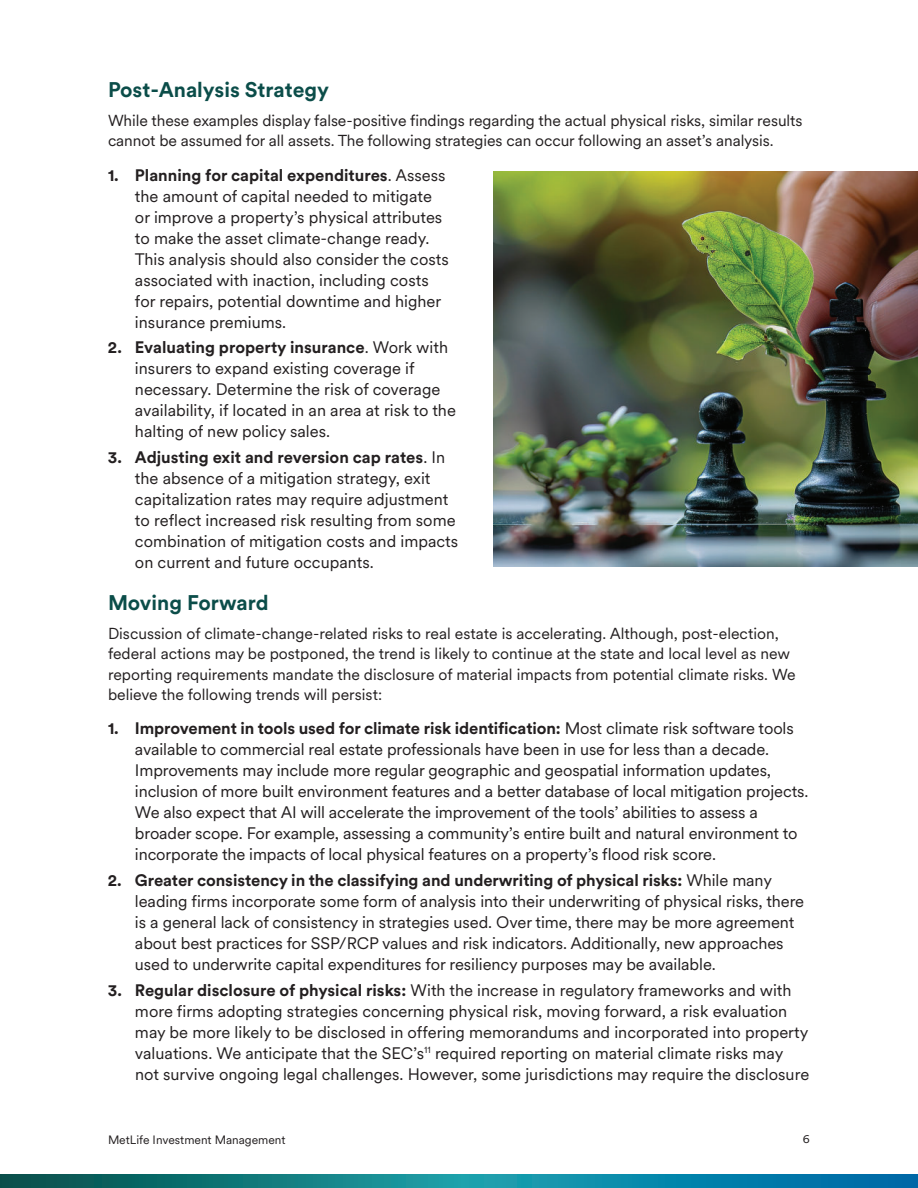
<style>
.page{position:relative;width:918px;height:1188px;background:#fff}
.page>*{position:absolute;margin:0;border:0;box-sizing:border-box;transform-origin:0 0}
.t1{font:700 21px "Met Life Circular";color:#0b4d49}
.t2{font:16.5px/21px "Met Life Circular";letter-spacing:-.005em;color:#231f20}
.t3{font:15.75px/20.2px "Met Life Circular";color:#231f20}
.t4{font:12px "Met Life Circular";color:#231f20}
.s1{font-weight:700}
</style>
<div class="page">
<svg style="left:0;top:1174px;width:918px;height:14px;background:#0c7c90"></svg>
<img style="left:494px;top:172px;width:424px;height:395px">
<p class="t1" style="left:108px;top:81px;width:223px">Post-Analysis Strategy</p>
<p class="t3" style="left:108px;top:111px;width:696px">While these examples display false-positive findings regarding the actual physical risks, similar results cannot be assumed for all assets. The following strategies can occur following an asset’s analysis.</p>
<p class="t2" style="left:135px;top:165px;width:315px;text-indent:-27px"><span class="s1">1. Planning for capital expenditures</span>. Assess the amount of capital needed to mitigate or improve a property’s physical attributes to make the asset climate-change ready.<br>This analysis should also consider the costs associated with inaction, including costs for repairs, potential downtime and higher insurance premiums.</p>
<p class="t2" style="left:135px;top:338px;width:322px;text-indent:-27px"><span class="s1">2. Evaluating property insurance</span>. Work with insurers to expand existing coverage if necessary. Determine the risk of coverage availability, if located in an area at risk to the halting of new policy sales.</p>
<p class="t2" style="left:135px;top:448px;width:325px;text-indent:-27px"><span class="s1">3. Adjusting exit and reversion cap rates</span>. In the absence of a mitigation strategy, exit capitalization rates may require adjustment to reflect increased risk resulting from some combination of mitigation costs and impacts on current and future occupants.</p>
<p class="t1" style="left:108px;top:594px;width:162px">Moving Forward</p>
<p class="t3" style="left:108px;top:624px;width:689px">Discussion of climate-change-related risks to real estate is accelerating. Although, post-election, federal actions may be postponed, the trend is likely to continue at the state and local level as new reporting requirements mandate the disclosure of material impacts from potential climate risks. We believe the following trends will persist:</p>
<p class="t2" style="left:135px;top:719px;width:675px;text-indent:-27px"><span class="s1">1. Improvement in tools used for climate risk identification:</span> Most climate risk software tools available to commercial real estate professionals have been in use for less than a decade.<br>Improvements may include more regular geographic and geospatial information updates, inclusion of more built environment features and a better database of local mitigation projects.<br>We also expect that AI will accelerate the improvement of the tools’ abilities to assess a broader scope. For example, assessing a community’s entire built and natural environment to incorporate the impacts of local physical features on a property’s flood risk score.</p>
<p class="t2" style="left:135px;top:871px;width:671px;text-indent:-27px"><span class="s1">2. Greater consistency in the classifying and underwriting of physical risks:</span> While many leading firms incorporate some form of analysis into their underwriting of physical risks, there is a general lack of consistency in strategies used. Over time, there may be more agreement about best practices for SSP/RCP values and risk indicators. Additionally, new approaches used to underwrite capital expenditures for resiliency purposes may be available.</p>
<p class="t2" style="left:135px;top:980px;width:676px;text-indent:-27px"><span class="s1">3. Regular disclosure of physical risks:</span> With the increase in regulatory frameworks and with more firms adopting strategies concerning physical risk, moving forward, a risk evaluation may be more likely to be disclosed in offering memorandums and incorporated into property valuations. We anticipate that the SEC’s<sup>11</sup> required reporting on material climate risks may not survive ongoing legal challenges. However, some jurisdictions may require the disclosure</p>
<p class="t4" style="left:108px;top:1135px;width:179px">MetLife Investment Management</p>
<p class="t4" style="left:803px;top:1133px;width:9px">6</p>
</div>
